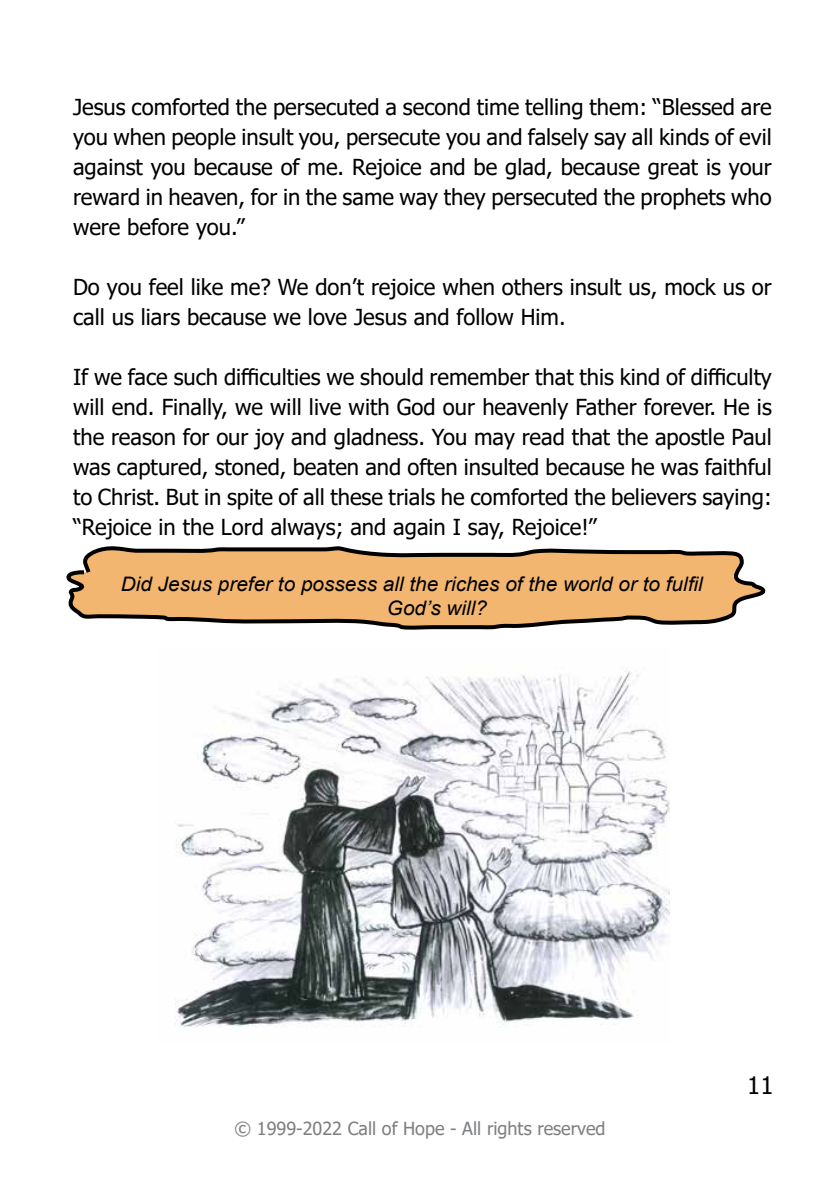
<style>
.page{position:relative;width:840px;height:1191px;background:#fff}
.page>*{position:absolute;margin:0;border:0;box-sizing:border-box;transform-origin:0 0}
.t1{font:24px "Tahoma";color:#000}
.t2{font:22px/30px "Tahoma";color:#000;text-align:justify}
.t3{font:italic 20px/24px "Arial";color:#000;scale:1.04 1}
.t4{font:18px "Tahoma";color:#7e7f81}
</style>
<div class="page">
<img style="left:175px;top:669px;width:494px;height:359px">
<svg style="left:66px;top:546px;width:700px;height:84px"></svg>
<p class="t2" style="left:73px;top:93px;width:700px">Jesus comforted the persecuted a second time telling them: “Blessed are you when people insult you, persecute you and falsely say all kinds of evil against you because of me. Rejoice and be glad, because great is your reward in heaven, for in the same way they persecuted the prophets who were before you.”</p>
<p class="t2" style="left:73px;top:273px;width:700px">Do you feel like me? We don’t rejoice when others insult us, mock us or call us liars because we love Jesus and follow Him.</p>
<p class="t2" style="left:73px;top:363px;width:700px">If we face such difficulties we should remember that this kind of difficulty will end. Finally, we will live with God our heavenly Father forever. He is the reason for our joy and gladness. You may read that the apostle Paul was captured, stoned, beaten and often insulted because he was faithful to Christ. But in spite of all these trials he comforted the believers saying: “Rejoice in the Lord always; and again I say, Rejoice!”</p>
<p class="t3" style="left:386px;top:572px;width:305px;text-indent:-266px">Did Jesus prefer to possess all the riches of the world or to fulfil<br>God’s will?</p>
<p class="t4" style="left:234px;top:1116px;width:372px">© 1999-2022 Call of Hope - All rights reserved</p>
<p class="t1" style="left:746px;top:1069px;width:28px">11</p>
</div>
